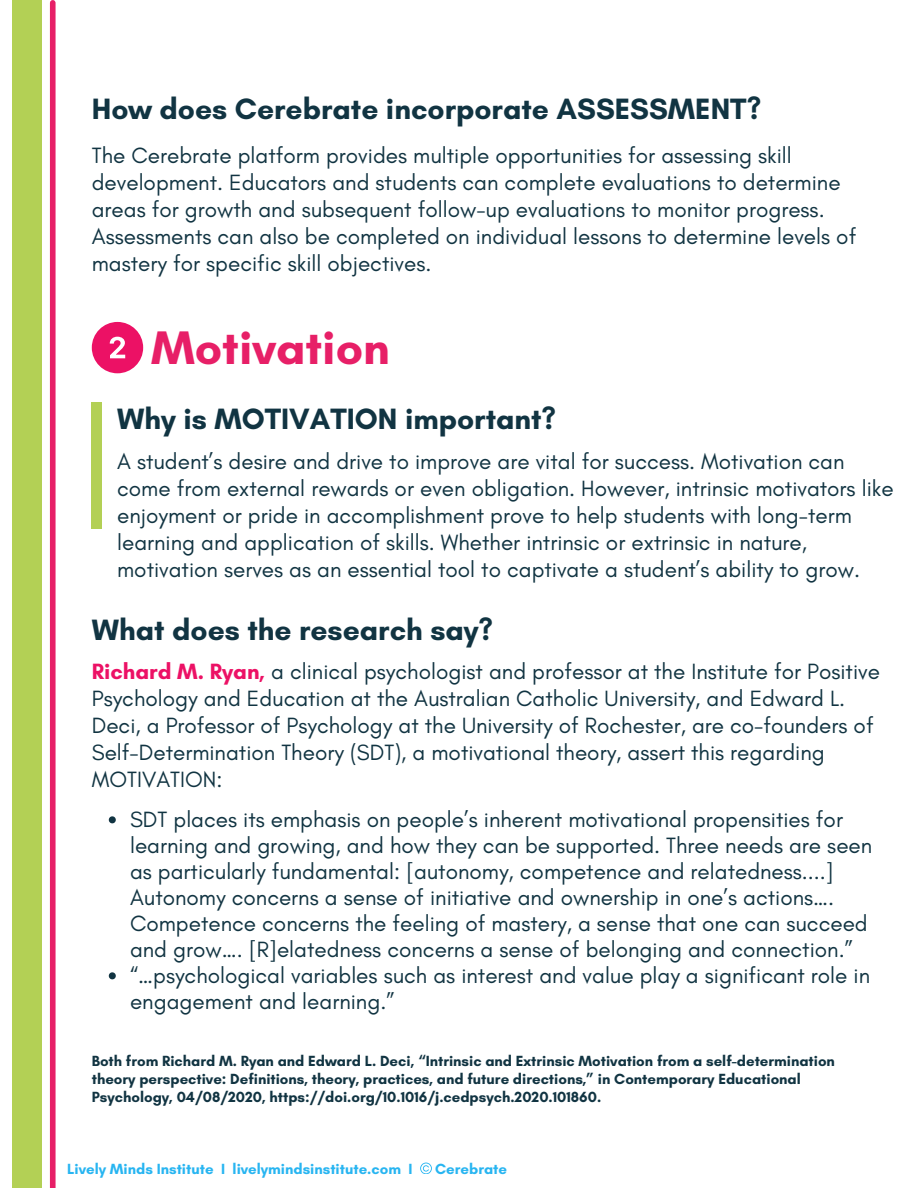
<style>
.page{position:relative;width:918px;height:1188px;background:#fff}
.page>*{position:absolute;margin:0;border:0;box-sizing:border-box;transform-origin:0 0}
.t1{font:700 48px "Glacial Indifference";color:#e71f67}
.t2{font:700 30px "Glacial Indifference";color:#113442}
.t3{font:22.5px/27px "Glacial Indifference";color:#113442}
.t4{font:700 15px/18px "Glacial Indifference";color:#113442}
.t5{font:700 15px "Glacial Indifference";color:#28b5f1}
.s1{font-weight:700;color:#ec1165}
</style>
<div class="page">
<div style="left:12px;top:0;width:30px;height:1188px;background:#b3d055"></div>
<div style="left:50px;top:3px;width:6px;height:1185px;background:#e71f67"></div>
<svg style="left:420px;top:1163px;width:11px;height:11px"></svg>
<svg style="left:92px;top:322px;width:51px;height:51px"></svg>
<div style="left:92px;top:402px;width:10px;height:127px;background:#b3d055"></div>
<svg style="left:109px;top:816px;width:7px;height:7px"></svg>
<svg style="left:109px;top:972px;width:7px;height:7px"></svg>
<p class="t2" style="left:92px;top:90px;width:671px">How does Cerebrate incorporate ASSESSMENT?</p>
<h3 class="t3" style="left:92px;top:142px;width:766px">The Cerebrate platform provides multiple opportunities for assessing skill development. Educators and students can complete evaluations to determine areas for growth and subsequent follow-up evaluations to monitor progress.<br>Assessments can also be completed on individual lessons to determine levels of mastery for specific skill objectives.</h3>
<h1 class="t1" style="left:151px;top:318px;width:240px">Motivation</h1>
<h3 class="t2" style="left:117px;top:401px;width:441px">Why is MOTIVATION important?</h3>
<h2 class="t3" style="left:117px;top:448px;width:778px">A student’s desire and drive to improve are vital for success. Motivation can come from external rewards or even obligation. However, intrinsic motivators like enjoyment or pride in accomplishment prove to help students with long-term learning and application of skills. Whether intrinsic or extrinsic in nature, motivation serves as an essential tool to captivate a student’s ability to grow.</h2>
<h2 class="t2" style="left:92px;top:611px;width:403px">What does the research say?</h2>
<h3 class="t3" style="left:92px;top:658px;width:790px"><span class="s1">Richard M. Ryan,</span> a clinical psychologist and professor at the Institute for Positive Psychology and Education at the Australian Catholic University, and Edward L.<br>Deci, a Professor of Psychology at the University of Rochester, are co-founders of Self-Determination Theory (SDT), a motivational theory, assert this regarding MOTIVATION:</h3>
<p class="t3" style="left:130px;top:807px;width:744px;line-height:26px">SDT places its emphasis on people’s inherent motivational propensities for learning and growing, and how they can be supported. Three needs are seen as particularly fundamental: [autonomy, competence and relatedness....] Autonomy concerns a sense of initiative and ownership in one’s actions….<br>Competence concerns the feeling of mastery, a sense that one can succeed and grow…. [R]elatedness concerns a sense of belonging and connection.”</p>
<p class="t3" style="left:130px;top:963px;width:742px;line-height:26px">“…psychological variables such as interest and value play a significant role in engagement and learning.”</p>
<p class="t4" style="left:92px;top:1052px;width:745px">Both from Richard M. Ryan and Edward L. Deci, “Intrinsic and Extrinsic Motivation from a self-determination theory perspective: Definitions, theory, practices, and future directions,” in Contemporary Educational<br>Psychology, 04/08/2020, https://doi.org/10.1016/j.cedpsych.2020.101860.</p>
<h2 class="t5" style="left:67px;top:1160px;width:347px">Lively Minds Institute I livelymindsinstitute.com I</h2>
<h2 class="t5" style="left:435px;top:1160px;width:73px">Cerebrate</h2>
</div>
